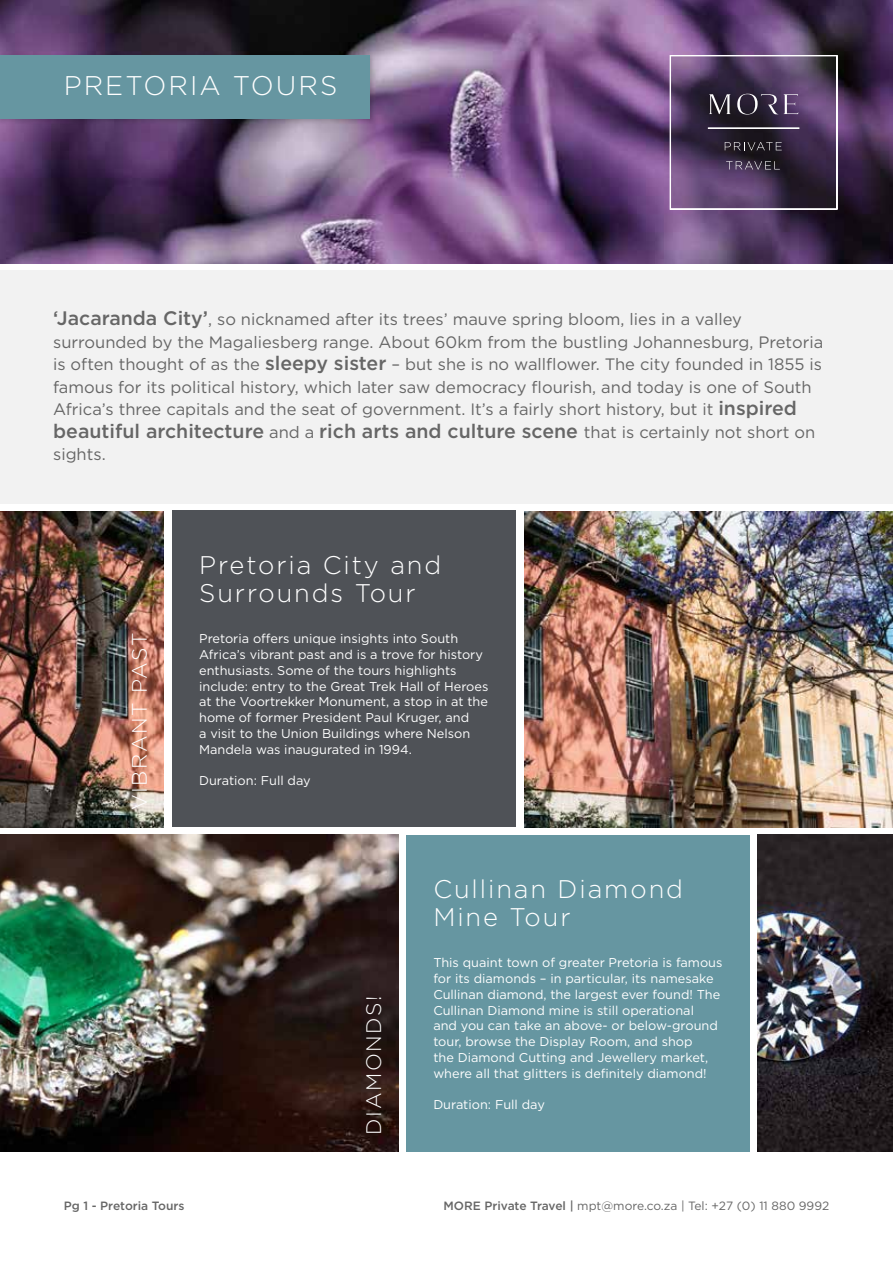
<style>
.page{position:relative;width:893px;height:1263px;background:#fff}
.page>*{position:absolute;margin:0;border:0;box-sizing:border-box;transform-origin:0 0}
.t1{font:300 27px "Gotham";letter-spacing:.075em;color:#fff}
.t2{font:300 25.5px/28.5px "Gotham";letter-spacing:.075em;color:#fff}
.t3{font:300 21px "Gotham";letter-spacing:.075em;color:#fff}
.t4{font:500 19.5px "Gotham";color:#666}
.t5{font:16.5px/22.5px "Gotham";color:#666}
.t6{font:12.75px/15.8px "Gotham";color:#fff}
.t7{font:12px "Gotham";color:#666}
.t8{font:500 12px "Gotham";color:#666}
.s1{font-weight:500;font-size:19.5px}
.s2{font-weight:400;font-size:16.5px}
.s3{font-weight:500}
</style>
<div class="page">
<img style="left:0;top:0;width:893px;height:264px">
<img style="left:0;top:511px;width:164px;height:316px">
<img style="left:524px;top:511px;width:369px;height:316px">
<div style="left:172px;top:511px;width:344px;height:316px;background:#4f5257"></div>
<div style="left:0;top:270px;width:893px;height:233px;background:#f2f2f2"></div>
<div style="left:407px;top:835px;width:343px;height:316px;background:#6696a1"></div>
<div style="left:0;top:53px;width:376px;height:73px;background:#000;opacity:.15"></div>
<div style="left:0;top:55px;width:369px;height:64px;background:#6696a1"></div>
<img style="left:758px;top:835px;width:135px;height:316px">
<img style="left:0;top:835px;width:398px;height:316px">
<svg style="left:670px;top:55px;width:168px;height:155px;background:#52425e"></svg>
<h1 class="t1" style="left:64px;top:69px;width:275px">PRETORIA TOURS</h1>
<p class="t5" style="left:53px;top:308px;width:772px"><span class="s1">‘Jacaranda City’</span>, so nicknamed after its trees’ mauve spring bloom, lies in a valley surrounded by the Magaliesberg range. About 60km from the bustling Johannesburg, Pretoria is often thought of as the <span class="s1">sleepy sister</span> – but she is no wallflower. The city founded in 1855 is famous for its political history, which later saw democracy flourish, and today is one of South Africa’s three capitals and the seat of government. It’s a fairly short history, but it <span class="s1">inspired</span></p>
<h3 class="t4" style="left:53px;top:418px;width:764px">beautiful architecture <span class="s2">and a</span> rich arts and culture scene <span class="s2">that is certainly not short on</span></h3>
<p class="t5" style="left:53px;top:443px;width:54px">sights.</p>
<h3 class="t3" style="left:126px;top:810px;width:179px;rotate:-90deg">VIBRANT PAST</h3>
<h2 class="t2" style="left:199px;top:550px;width:244px">Pretoria City and<br>Surrounds Tour</h2>
<p class="t6" style="left:199px;top:631px;width:291px">Pretoria offers unique insights into South Africa’s vibrant past and is a trove for history enthusiasts. Some of the tours highlights include: entry to the Great Trek Hall of Heroes at the Voortrekker Monument, a stop in at the home of former President Paul Kruger, and<br>a visit to the Union Buildings where Nelson Mandela was inaugurated in 1994.</p>
<p class="t6" style="left:199px;top:772px;width:113px">Duration: Full day</p>
<h3 class="t3" style="left:360px;top:1135px;width:140px;rotate:-90deg">DIAMONDS!</h3>
<h2 class="t2" style="left:433px;top:874px;width:251px">Cullinan Diamond<br>Mine Tour</h2>
<p class="t6" style="left:433px;top:955px;width:291px">This quaint town of greater Pretoria is famous for its diamonds – in particular, its namesake Cullinan diamond, the largest ever found! The Cullinan Diamond mine is still operational<br>and you can take an above- or below-ground tour, browse the Display Room, and shop<br>the Diamond Cutting and Jewellery market, where all that glitters is definitely diamond!</p>
<p class="t6" style="left:433px;top:1096px;width:113px">Duration: Full day</p>
<p class="t8" style="left:64px;top:1197px;width:122px">Pg 1 - Pretoria Tours</p>
<p class="t7" style="left:443px;top:1197px;width:387px"><span class="s3">MORE Private Travel |</span> mpt@more.co.za | Tel: +27 (0) 11 880 9992</p>
</div>
